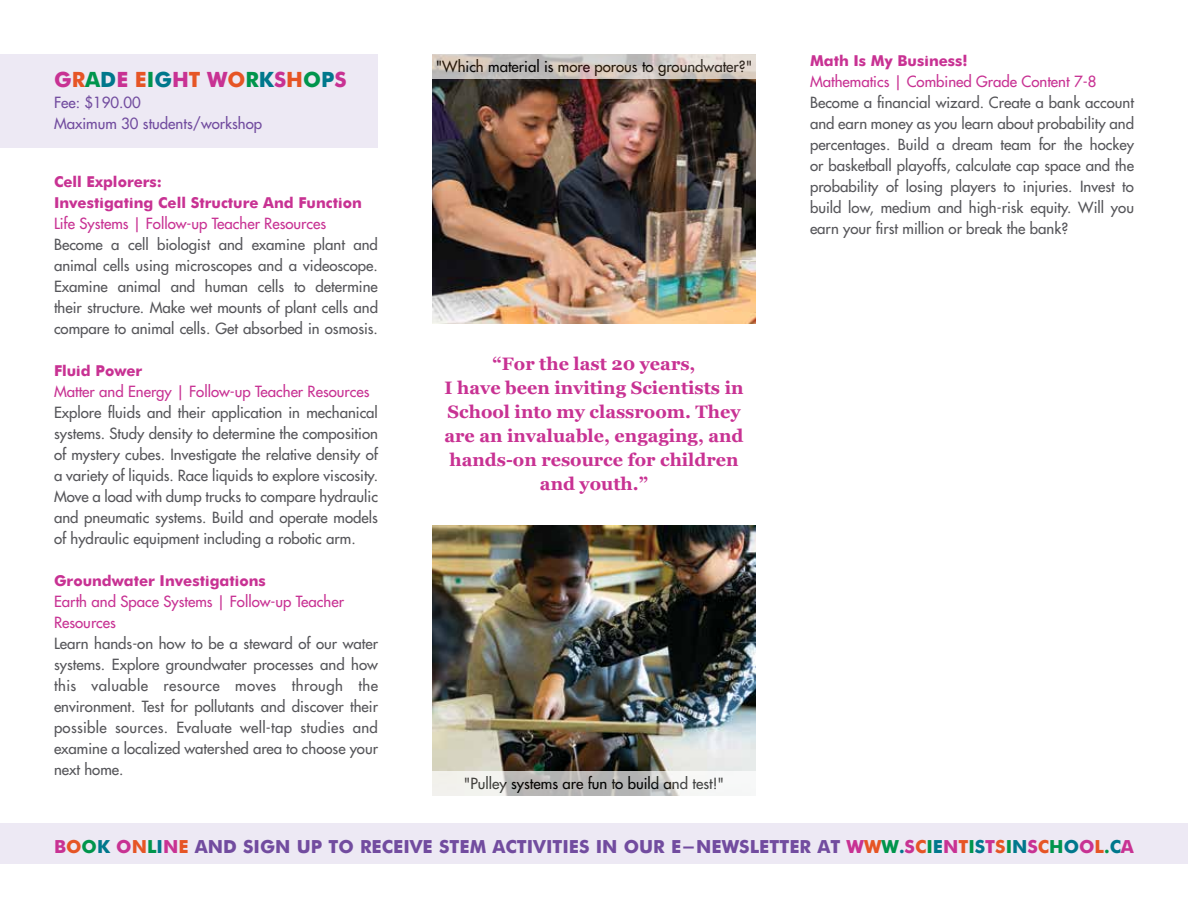
<style>
.page{position:relative;width:1188px;height:918px;background:#fff}
.page>*{position:absolute;margin:0;border:0;box-sizing:border-box;transform-origin:0 0}
.t1{font:700 21px "Futura";color:#c83293}
.t2{font:700 18px/24px "Georgia";color:#c83293;text-align:center}
.t3{font:700 18px "Futura";color:#724c9f}
.t4{font:15px/21px "Futura";color:#56565a;text-align:justify}
.t5{font:15px/21px "Futura";color:#c83293}
.t6{font:700 15px/21px "Futura";color:#c83293}
.t7{font:15px "Futura";color:#000}
.t8{font:15px/21px "Futura";color:#724c9f}
.s1{color:#e65525}
.s2{color:#00954c}
.s3{color:#00788c}
.s4{color:#c83293}
</style>
<div class="page">
<img style="left:432px;top:79px;width:324px;height:245px">
<img style="left:432px;top:526px;width:324px;height:245px">
<svg style="left:432px;top:54px;width:324px;height:25px;background:#cec7c2"></svg>
<svg style="left:432px;top:771px;width:266px;height:25px"></svg>
<div style="left:0;top:824px;width:1188px;height:40px;background:#ede9f4"></div>
<div style="left:0;top:54px;width:378px;height:93px;background:#ede9f4"></div>
<h1 class="t1" style="left:54px;top:64px;width:294px">G<span class="s1">R</span><span class="s2">A</span><span class="s3">D</span>E <span class="s1">E</span><span class="s2">I</span><span class="s3">G</span>H<span class="s1">T</span> W<span class="s1">O</span><span class="s2">R</span><span class="s3">K</span>S<span class="s1">H</span><span class="s2">O</span><span class="s3">P</span>S</h1>
<p class="t8" style="left:54px;top:92px;width:210px">Fee: $190.00<br>Maximum 30 students/workshop</p>
<p class="t6" style="left:54px;top:170px;width:309px">Cell Explorers:<br>Investigating Cell Structure And Function</p>
<p class="t5" style="left:54px;top:213px;width:274px">Life Systems | Follow-up Teacher Resources</p>
<p class="t4" style="left:54px;top:234px;width:326px">Become a cell biologist and examine plant and animal cells using microscopes and a videoscope.<br>Examine animal and human cells to determine their structure. Make wet mounts of plant cells and compare to animal cells. Get absorbed in osmosis.</p>
<p class="t6" style="left:54px;top:359px;width:90px">Fluid Power</p>
<p class="t5" style="left:54px;top:381px;width:317px">Matter and Energy | Follow-up Teacher Resources</p>
<p class="t4" style="left:54px;top:402px;width:326px">Explore fluids and their application in mechanical systems. Study density to determine the composition of mystery cubes. Investigate the relative density of a variety of liquids. Race liquids to explore viscosity.<br>Move a load with dump trucks to compare hydraulic and pneumatic systems. Build and operate models of hydraulic equipment including a robotic arm.</p>
<p class="t6" style="left:54px;top:569px;width:213px">Groundwater Investigations</p>
<p class="t5" style="left:54px;top:591px;width:291px">Earth and Space Systems | Follow-up Teacher<br>Resources</p>
<p class="t4" style="left:54px;top:633px;width:326px">Learn hands-on how to be a steward of our water systems. Explore groundwater processes and how this valuable resource moves through the environment. Test for pollutants and discover their possible sources. Evaluate well-tap studies and examine a localized watershed area to choose your next home.</p>
<p class="t7" style="left:436px;top:57px;width:318px">"Which material is more porous to groundwater?"</p>
<p class="t2" style="left:445px;top:352px;width:301px">“For the last 20 years,<br>I have been inviting Scientists in<br>School into my classroom. They are an invaluable, engaging, and hands-on resource for children and youth.”</p>
<p class="t7" style="left:464px;top:775px;width:262px">"Pulley systems are fun to build and test!"</p>
<p class="t6" style="left:810px;top:49px;width:159px">Math Is My Business!</p>
<p class="t5" style="left:810px;top:71px;width:288px">Mathematics | Combined Grade Content 7-8</p>
<p class="t4" style="left:810px;top:92px;width:326px">Become a financial wizard. Create a bank account and earn money as you learn about probability and percentages. Build a dream team for the hockey or basketball playoffs, calculate cap space and the probability of losing players to injuries. Invest to build low, medium and high-risk equity. Will you earn your first million or break the bank?</p>
<p class="t3" style="left:54px;top:834px;width:1081px"><span class="s4">B</span><span class="s1">O</span><span class="s2">O</span><span class="s3">K</span> <span class="s4">O</span><span class="s1">N</span><span class="s2">L</span><span class="s3">I</span><span class="s4">N</span><span class="s1">E</span> AND SIGN UP TO RECEIVE STEM ACTIVITIES IN OUR E-NEWSLETTER AT <span class="s4">W</span><span class="s1">W</span><span class="s2">W</span><span class="s3">.</span><span class="s4">S</span><span class="s1">C</span><span class="s2">I</span><span class="s3">E</span><span class="s4">N</span><span class="s1">T</span><span class="s2">I</span><span class="s3">S</span><span class="s4">T</span><span class="s1">S</span><span class="s2">I</span><span class="s3">N</span><span class="s4">S</span><span class="s1">C</span><span class="s2">H</span><span class="s3">O</span><span class="s4">O</span><span class="s1">L</span><span class="s2">.</span><span class="s3">C</span><span class="s4">A</span></p>
</div>
